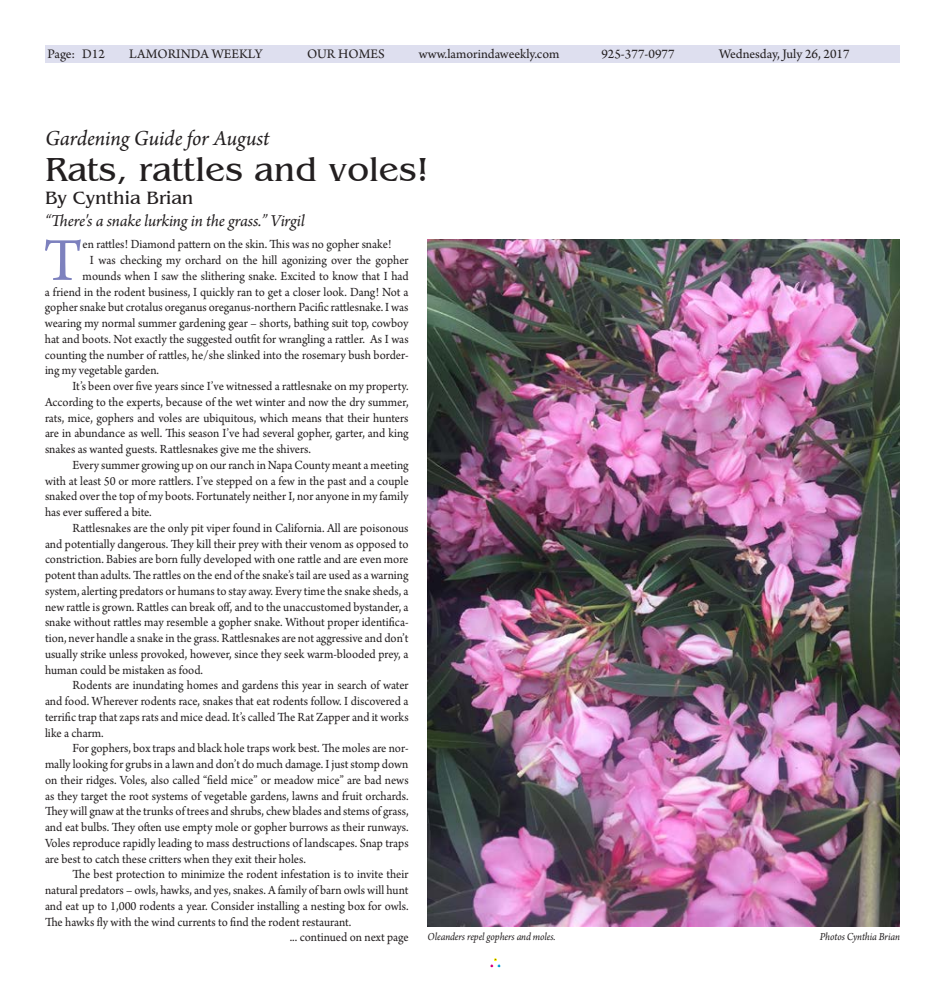
<style>
.page{position:relative;width:945px;height:990px;background:#fff}
.page>*{position:absolute;margin:0;border:0;box-sizing:border-box;transform-origin:0 0}
.t1{font:64.12px "Arno Pro";color:#7d81be;scale:.95 1}
.t2{font:35px "Benguiat";color:#231f20}
.t3{font:italic 22.5px "Arno Pro";letter-spacing:-.005em;color:#231f20}
.t4{font:18.75px "Benguiat";color:#231f20}
.t5{font:italic 17.5px "Arno Pro";letter-spacing:-.01em;color:#231f20}
.t6{font:13.75px "Arno Pro";color:#231f20}
.t7{font:13.12px "Arno Pro";color:#231f20;scale:.95 1}
.t8{font:italic 11.25px "Arno Pro";letter-spacing:-.01em;color:#231f20;scale:.94 1}
</style>
<div class="page">
<div style="left:490px;top:958px;width:11px;height:10px;border:1px solid #fff"></div>
<div style="left:45px;top:45px;width:855px;height:17px;background:#dedfef"></div>
<img style="left:428px;top:239px;width:472px;height:688px">
<p class="t6" style="left:48px;top:46px;width:59px">Page: D12</p>
<p class="t6" style="left:129px;top:46px;width:135px">LAMORINDA WEEKLY</p>
<p class="t6" style="left:307px;top:46px;width:79px">OUR HOMES</p>
<p class="t6" style="left:419px;top:46px;width:142px">www.lamorindaweekly.com</p>
<p class="t6" style="left:601px;top:46px;width:75px">925-377-0977</p>
<p class="t6" style="left:719px;top:46px;width:132px">Wednesday, July 26, 2017</p>
<h3 class="t3" style="left:45px;top:126px;width:226px">Gardening Guide for August</h3>
<h2 class="t2" style="left:45px;top:152px;width:385px">Rats, rattles and voles!</h2>
<h3 class="t4" style="left:45px;top:188px;width:150px">By Cynthia Brian</h3>
<h3 class="t5" style="left:45px;top:211px;width:261px">“There's a snake lurking in the grass.” Virgil</h3>
<h1 class="t1" style="left:44px;top:224px;width:43px">T</h1>
<p class="t7" style="left:83px;top:237px;width:327px">en rattles! Diamond pattern on the skin. This was no gopher snake!</p>
<p class="t7" style="left:90px;top:253px;width:337px">I was checking my orchard on the hill agonizing over the gopher</p>
<p class="t7" style="left:83px;top:268px;width:345px">mounds when I saw the slithering snake. Excited to know that I had</p>
<p class="t7" style="left:45px;top:284px;width:384px">a friend in the rodent business, I quickly ran to get a closer look. Dang! Not a</p>
<p class="t7" style="left:45px;top:300px;width:384px">gopher snake but crotalus oreganus oreganus-northern Pacific rattlesnake. I was</p>
<p class="t7" style="left:45px;top:316px;width:384px">wearing my normal summer gardening gear – shorts, bathing suit top, cowboy</p>
<p class="t7" style="left:45px;top:331px;width:384px">hat and boots. Not exactly the suggested outfit for wrangling a rattler. As I was</p>
<p class="t7" style="left:45px;top:347px;width:384px">counting the number of rattles, he/she slinked into the rosemary bush border-</p>
<p class="t7" style="left:45px;top:363px;width:122px">ing my vegetable garden.</p>
<p class="t7" style="left:73px;top:379px;width:355px">It’s been over five years since I’ve witnessed a rattlesnake on my property.</p>
<p class="t7" style="left:45px;top:394px;width:384px">According to the experts, because of the wet winter and now the dry summer,</p>
<p class="t7" style="left:45px;top:410px;width:384px">rats, mice, gophers and voles are ubiquitous, which means that their hunters</p>
<p class="t7" style="left:45px;top:426px;width:384px">are in abundance as well. This season I’ve had several gopher, garter, and king</p>
<p class="t7" style="left:45px;top:442px;width:281px">snakes as wanted guests. Rattlesnakes give me the shivers.</p>
<p class="t7" style="left:73px;top:457px;width:355px">Every summer growing up on our ranch in Napa County meant a meeting</p>
<p class="t7" style="left:45px;top:473px;width:384px">with at least 50 or more rattlers. I’ve stepped on a few in the past and a couple</p>
<p class="t7" style="left:45px;top:489px;width:384px">snaked over the top of my boots. Fortunately neither I, nor anyone in my family</p>
<p class="t7" style="left:45px;top:505px;width:114px">has ever suffered a bite.</p>
<p class="t7" style="left:73px;top:520px;width:355px">Rattlesnakes are the only pit viper found in California. All are poisonous</p>
<p class="t7" style="left:45px;top:536px;width:384px">and potentially dangerous. They kill their prey with their venom as opposed to</p>
<p class="t7" style="left:45px;top:552px;width:384px">constriction. Babies are born fully developed with one rattle and are even more</p>
<p class="t7" style="left:45px;top:568px;width:384px">potent than adults. The rattles on the end of the snake’s tail are used as a warning</p>
<p class="t7" style="left:45px;top:583px;width:384px">system, alerting predators or humans to stay away. Every time the snake sheds, a</p>
<p class="t7" style="left:45px;top:599px;width:384px">new rattle is grown. Rattles can break off, and to the unaccustomed bystander, a</p>
<p class="t7" style="left:45px;top:615px;width:384px">snake without rattles may resemble a gopher snake. Without proper identifica-</p>
<p class="t7" style="left:45px;top:631px;width:384px">tion, never handle a snake in the grass. Rattlesnakes are not aggressive and don’t</p>
<p class="t7" style="left:45px;top:646px;width:384px">usually strike unless provoked, however, since they seek warm-blooded prey, a</p>
<p class="t7" style="left:45px;top:662px;width:168px">human could be mistaken as food.</p>
<p class="t7" style="left:73px;top:678px;width:355px">Rodents are inundating homes and gardens this year in search of water</p>
<p class="t7" style="left:45px;top:694px;width:384px">and food. Wherever rodents race, snakes that eat rodents follow. I discovered a</p>
<p class="t7" style="left:45px;top:709px;width:384px">terrific trap that zaps rats and mice dead. It’s called The Rat Zapper and it works</p>
<p class="t7" style="left:45px;top:725px;width:63px">like a charm.</p>
<p class="t7" style="left:73px;top:741px;width:355px">For gophers, box traps and black hole traps work best. The moles are nor-</p>
<p class="t7" style="left:45px;top:757px;width:384px">mally looking for grubs in a lawn and don’t do much damage. I just stomp down</p>
<p class="t7" style="left:45px;top:772px;width:384px">on their ridges. Voles, also called “field mice” or meadow mice” are bad news</p>
<p class="t7" style="left:45px;top:788px;width:384px">as they target the root systems of vegetable gardens, lawns and fruit orchards.</p>
<p class="t7" style="left:45px;top:804px;width:384px">They will gnaw at the trunks of trees and shrubs, chew blades and stems of grass,</p>
<p class="t7" style="left:45px;top:820px;width:384px">and eat bulbs. They often use empty mole or gopher burrows as their runways.</p>
<p class="t7" style="left:45px;top:835px;width:384px">Voles reproduce rapidly leading to mass destructions of landscapes. Snap traps</p>
<p class="t7" style="left:45px;top:851px;width:276px">are best to catch these critters when they exit their holes.</p>
<p class="t7" style="left:73px;top:867px;width:355px">The best protection to minimize the rodent infestation is to invite their</p>
<p class="t7" style="left:45px;top:883px;width:384px">natural predators – owls, hawks, and yes, snakes. A family of barn owls will hunt</p>
<p class="t7" style="left:45px;top:898px;width:384px">and eat up to 1,000 rodents a year. Consider installing a nesting box for owls.</p>
<p class="t7" style="left:45px;top:914px;width:324px">The hawks fly with the wind currents to find the rodent restaurant.</p>
<p class="t7" style="left:290px;top:930px;width:127px">... continued on next page</p>
<p class="t8" style="left:428px;top:930px;width:138px">Oleanders repel gophers and moles.</p>
<p class="t8" style="left:820px;top:930px;width:87px">Photos Cynthia Brian</p>
</div>
